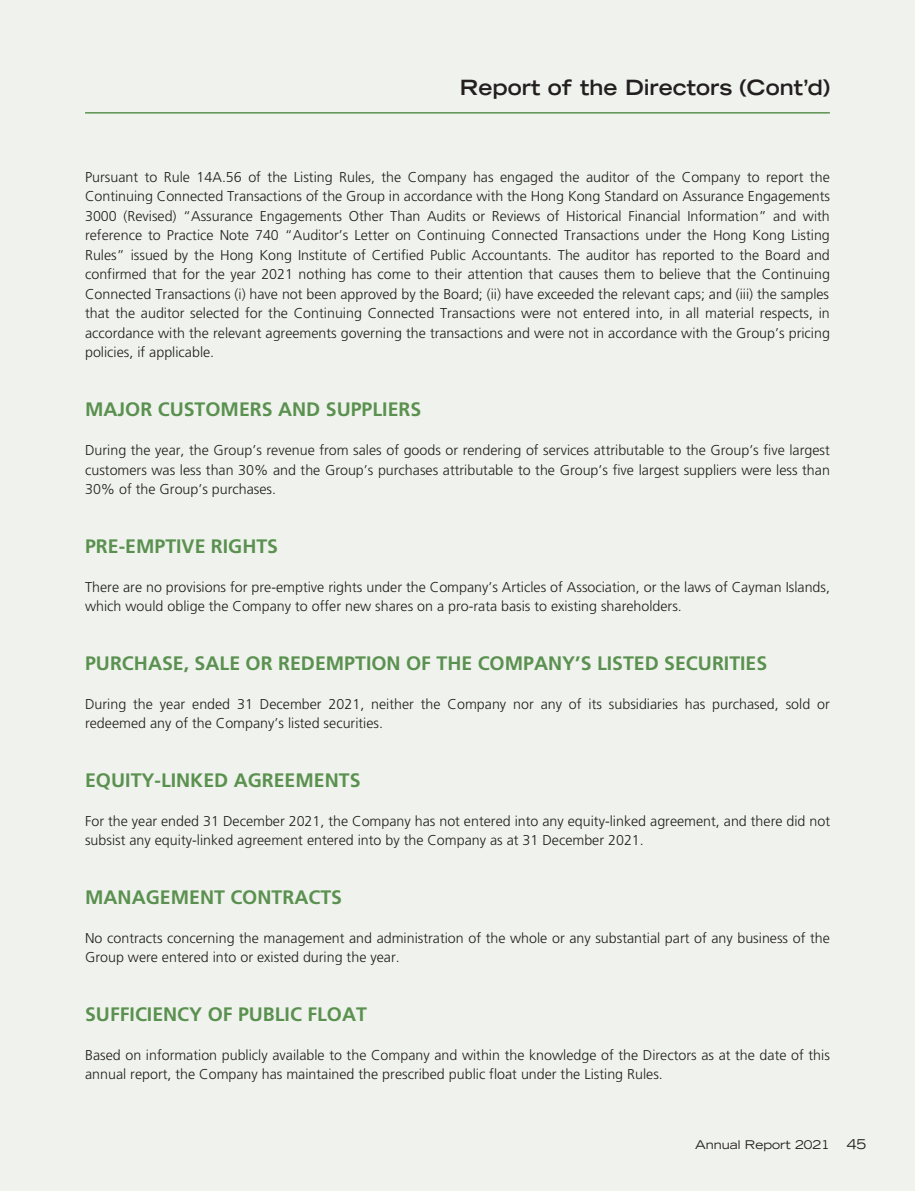
<style>
.page{position:relative;width:915px;height:1191px;background:#fff}
.page>*{position:absolute;margin:0;border:0;box-sizing:border-box;transform-origin:0 0}
.t1{font:700 expanded 21px "Trade Gothic LT Std";color:#231f20}
.t2{font:700 19.5px "Frutiger LT Std";color:#5b9150}
.t3{font:300 14.25px/19.5px "Frutiger LT Std";color:#231f20}
.t4{font:expanded 13.5px "Trade Gothic LT Std";color:#231f20}
.t5{font:expanded 12px "Trade Gothic LT Std";color:#231f20}
</style>
<div class="page">
<div style="left:0;top:0;width:914px;height:1191px;background:#f0f3ed"></div>
<hr style="left:85px;top:112px;width:744px;height:2px;background:#5b9150">
<h1 class="t1" style="left:459px;top:74px;width:371px">Report of the Directors (Cont’d)</h1>
<p class="t3" style="left:85px;top:167px;width:746px;text-align:justify">Pursuant to Rule 14A.56 of the Listing Rules, the Company has engaged the auditor of the Company to report the Continuing Connected Transactions of the Group in accordance with the Hong Kong Standard on Assurance Engagements 3000 (Revised) “Assurance Engagements Other Than Audits or Reviews of Historical Financial Information” and with reference to Practice Note 740 “Auditor’s Letter on Continuing Connected Transactions under the Hong Kong Listing Rules” issued by the Hong Kong Institute of Certified Public Accountants. The auditor has reported to the Board and confirmed that for the year 2021 nothing has come to their attention that causes them to believe that the Continuing Connected Transactions (i) have not been approved by the Board; (ii) have exceeded the relevant caps; and (iii) the samples that the auditor selected for the Continuing Connected Transactions were not entered into, in all material respects, in accordance with the relevant agreements governing the transactions and were not in accordance with the Group’s pricing policies, if applicable.</p>
<h2 class="t2" style="left:85px;top:398px;width:86px">MAJOR CUST</h2>
<h2 class="t2" style="left:205px;top:398px;width:45px">OMERS</h2>
<h2 class="t2" style="left:278px;top:398px;width:105px">AND SU PPLIERS</h2>
<p class="t3" style="left:85px;top:440px;width:746px;text-align:justify">During the year, the Group’s revenue from sales of goods or rendering of services attributable to the Group’s five largest customers was less than 30% and the Group’s purchases attributable to the Group’s five largest suppliers were less than 30% of the Group’s purchases.</p>
<h2 class="t2" style="left:85px;top:534px;width:183px">PRE-EMPTIVE RIG HTS</h2>
<p class="t3" style="left:85px;top:577px;width:746px">There are no provisions for pre-emptive rights under the Company’s Articles of Association, or the laws of Cayman Islands, which would oblige the Company to offer new shares on a pro-rata basis to existing shareholders.</p>
<h2 class="t2" style="left:85px;top:651px;width:24px">PURC</h2>
<h2 class="t2" style="left:134px;top:651px;width:157px">HASE, SALE OR REDE</h2>
<h2 class="t2" style="left:326px;top:651px;width:282px">MPTION OF THE COMPANY’S LISTED</h2>
<h2 class="t2" style="left:664px;top:651px;width:12px">SECURITIES</h2>
<p class="t3" style="left:85px;top:694px;width:746px">During the year ended 31 December 2021, neither the Company nor any of its subsidiaries has purchased, sold or redeemed any of the Company’s listed securities.</p>
<h2 class="t2" style="left:85px;top:768px;width:12px">EQUIT</h2>
<h2 class="t2" style="left:141px;top:768px;width:119px">Y-LIN KED AGREE</h2>
<h2 class="t2" style="left:295px;top:768px;width:31px">MENTS</h2>
<p class="t3" style="left:85px;top:811px;width:746px">For the year ended 31 December 2021, the Company has not entered into any equity-linked agreement, and there did not subsist any equity-linked agreement entered into by the Company as at 31 December 2021.</p>
<h2 class="t2" style="left:85px;top:885px;width:117px">MANAGE MENT</h2>
<h2 class="t2" style="left:230px;top:885px;width:40px">CONTR</h2>
<h2 class="t2" style="left:294px;top:885px;width:26px">ACTS</h2>
<p class="t3" style="left:85px;top:928px;width:746px">No contracts concerning the management and administration of the whole or any substantial part of any business of the<br>Group were entered into or existed during the year.</p>
<h2 class="t2" style="left:85px;top:1002px;width:56px">SU FFICIENC</h2>
<h2 class="t2" style="left:189px;top:1002px;width:179px">Y OF PUBLIC FLOAT</h2>
<p class="t3" style="left:85px;top:1045px;width:746px">Based on information publicly available to the Company and within the knowledge of the Directors as at the date of this annual report, the Company has maintained the prescribed public float under the Listing Rules.</p>
<p class="t5" style="left:694px;top:1136px;width:136px">Annual Report 2021</p>
<p class="t4" style="left:846px;top:1135px;width:21px">45</p>
</div>
